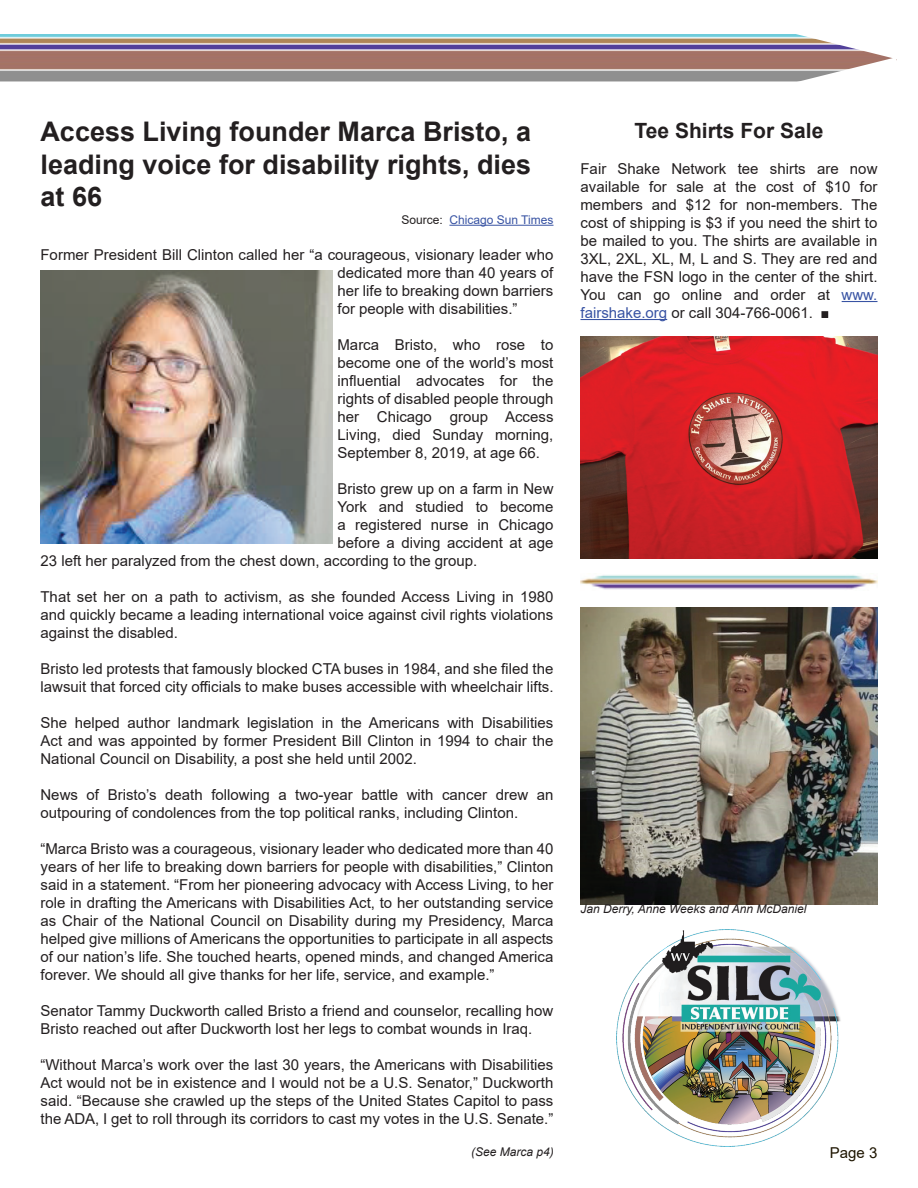
<style>
.page{position:relative;width:918px;height:1188px;background:#fff}
.page>*{position:absolute;margin:0;border:0;box-sizing:border-box;transform-origin:0 0}
.t1{font:700 27px/32.4px "Arial";color:#231f20;text-align:justify}
.t2{font:700 21px "Arial";color:#231f20}
.t3{font:15px/18px "Arial";color:#231f20;text-align:justify}
.t4{font:15px "Arial";color:#1e1500}
.t5{font:italic 12px "Arial";color:#231f20}
.t6{font:12px "Arial";color:#3853a3}
.s1{color:#231f20}
.s2{color:#3853a3}
</style>
<div class="page">
<img style="left:0;top:35px;width:787px;height:47px">
<svg style="left:787px;top:34px;width:110px;height:48px"></svg>
<hr style="left:449px;top:225px;width:104px;height:1px;background:#3853a3">
<img style="left:580px;top:575px;width:298px;height:15px">
<hr style="left:842px;top:301px;width:36px;height:1px;background:#3853a3">
<hr style="left:580px;top:319px;width:87px;height:1px;background:#3853a3">
<div style="left:821px;top:311px;width:7px;height:7px;border:2px solid #231f20"></div>
<img style="left:580px;top:336px;width:298px;height:222px">
<img style="left:40px;top:270px;width:292px;height:274px">
<img style="left:580px;top:608px;width:298px;height:296px">
<img style="left:617px;top:929px;width:224px;height:217px">
<h1 class="t1" style="left:40px;top:116px;width:492px">Access Living founder Marca Bristo, a leading voice for disability rights, dies at 66</h1>
<p class="t6" style="left:401px;top:211px;width:154px"><span class="s1">Source:</span> Chicago Sun Times</p>
<p class="t3" style="left:338px;top:246px;width:217px;text-indent:-297px">Former President Bill Clinton called her “a courageous, visionary leader who dedicated more than 40 years of her life to breaking down barriers for people with disabilities.”</p>
<p class="t3" style="left:338px;top:336px;width:217px">Marca Bristo, who rose to become one of the world’s most influential advocates for the rights of disabled people through her Chicago group Access Living, died Sunday morning, September 8, 2019, at age 66.</p>
<p class="t3" style="left:338px;top:480px;width:217px">Bristo grew up on a farm in New</p>
<p class="t3" style="left:338px;top:498px;width:217px">York and studied to become</p>
<p class="t3" style="left:338px;top:516px;width:217px">a registered nurse in Chicago</p>
<p class="t3" style="left:338px;top:534px;width:217px">before a diving accident at age</p>
<p class="t3" style="left:40px;top:552px;width:438px">23 left her paralyzed from the chest down, according to the group.</p>
<p class="t3" style="left:40px;top:588px;width:515px">That set her on a path to activism, as she founded Access Living in 1980 and quickly became a leading international voice against civil rights violations against the disabled.</p>
<p class="t3" style="left:40px;top:660px;width:515px">Bristo led protests that famously blocked CTA buses in 1984, and she filed the lawsuit that forced city officials to make buses accessible with wheelchair lifts.</p>
<p class="t3" style="left:40px;top:714px;width:514px">She helped author landmark legislation in the Americans with Disabilities Act and was appointed by former President Bill Clinton in 1994 to chair the National Council on Disability, a post she held until 2002.</p>
<p class="t3" style="left:40px;top:786px;width:514px">News of Bristo’s death following a two-year battle with cancer drew an outpouring of condolences from the top political ranks, including Clinton.</p>
<p class="t3" style="left:40px;top:840px;width:514px">“Marca Bristo was a courageous, visionary leader who dedicated more than 40 years of her life to breaking down barriers for people with disabilities,” Clinton said in a statement. “From her pioneering advocacy with Access Living, to her role in drafting the Americans with Disabilities Act, to her outstanding service as Chair of the National Council on Disability during my Presidency, Marca helped give millions of Americans the opportunities to participate in all aspects of our nation’s life. She touched hearts, opened minds, and changed America forever. We should all give thanks for her life, service, and example.”</p>
<p class="t3" style="left:40px;top:1002px;width:514px">Senator Tammy Duckworth called Bristo a friend and counselor, recalling how<br>Bristo reached out after Duckworth lost her legs to combat wounds in Iraq.</p>
<p class="t3" style="left:40px;top:1056px;width:514px">“Without Marca’s work over the last 30 years, the Americans with Disabilities Act would not be in existence and I would not be a U.S. Senator,” Duckworth said. “Because she crawled up the steps of the United States Capitol to pass the ADA, I get to roll through its corridors to cast my votes in the U.S. Senate.”</p>
<p class="t5" style="left:471px;top:1144px;width:84px">(See Marca p4)</p>
<h2 class="t2" style="left:635px;top:116px;width:190px">Tee Shirts For Sale</h2>
<p class="t3" style="left:580px;top:160px;width:299px">Fair Shake Network tee shirts are now available for sale at the cost of $10 for members and $12 for non-members. The cost of shipping is $3 if you need the shirt to be mailed to you. The shirts are available in 3XL, 2XL, XL, M, L and S. They are red and have the FSN logo in the center of the shirt.<br>You can go online and order at <span class="s2">www. fairshake.org</span> or call 304-766-0061.</p>
<p class="t5" style="left:580px;top:901px;width:228px">Jan Derry, Anne Weeks and Ann McDaniel</p>
<p class="t4" style="left:830px;top:1143px;width:49px">Page 3</p>
</div>
